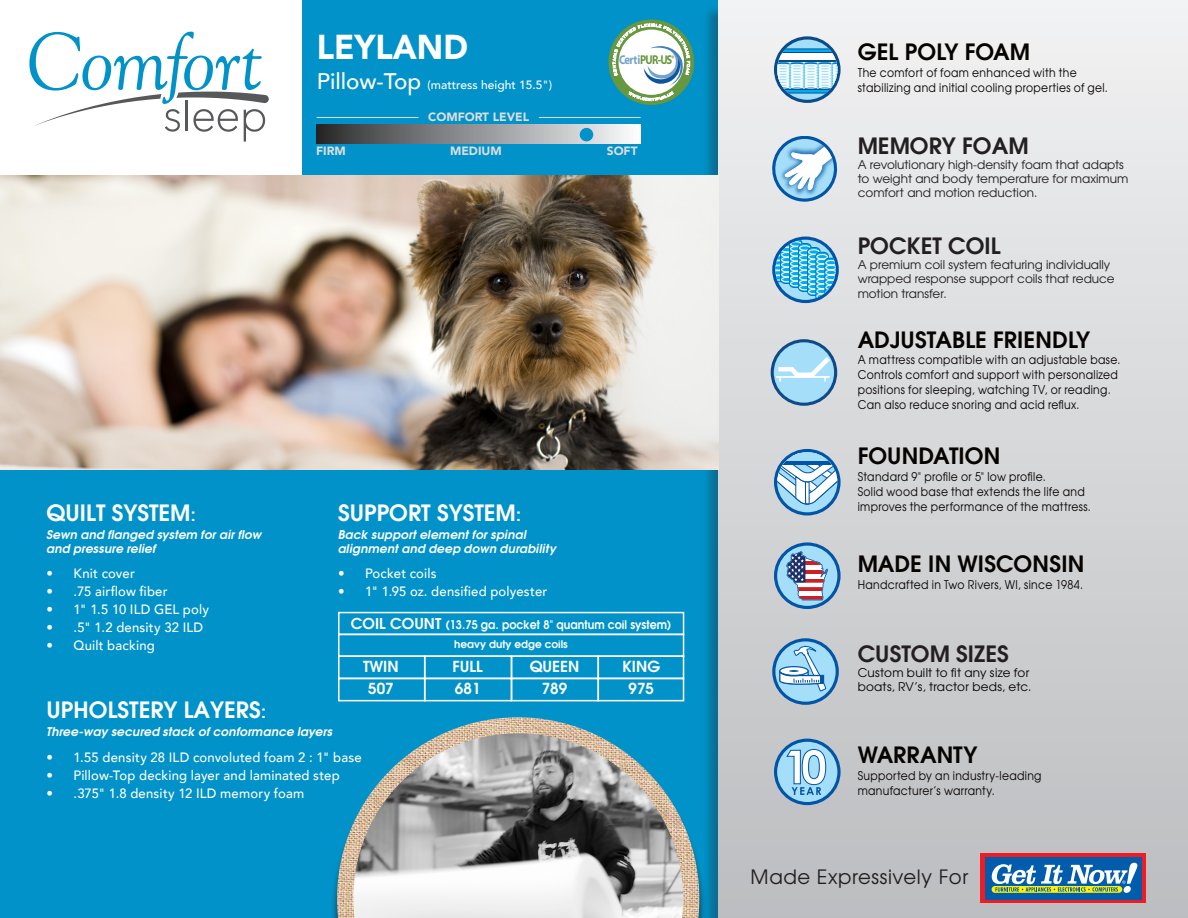
<style>
.page{position:relative;width:1188px;height:918px;background:#fff}
.page>*{position:absolute;margin:0;border:0;box-sizing:border-box;transform-origin:0 0}
.t1{font:900 34.5px "Avenir";color:#fff;scale:.94 1}
.t2{font:600 22.5px "Avant Garde";color:#070301}
.t3{font:600 22.5px "Avant Garde";color:#fff}
.t4{font:600 22.5px "Avant Garde";color:#231f20}
.t5{font:19.65px "Te X Gyre Adventor";letter-spacing:.03em;color:#231f20}
.t6{font:600 15.3px "Avant Garde";color:#fff}
.t7{font:500 13.5px "Avenir";letter-spacing:.015em;color:#fff}
.t8{font:700 12.75px "Myriad Pro";letter-spacing:-.05em;color:#67973f;scale:.83 1}
.t9{font:12px/15px "Te X Gyre Adventor";letter-spacing:.03em;color:#070301;scale:.9 1}
.t10{font:12px/14.4px "Te X Gyre Adventor";color:#231f20}
.t11{font:italic 700 12px "Te X Gyre Adventor";letter-spacing:.015em;color:#fff}
.t12{font:12px "Te X Gyre Adventor";letter-spacing:.03em;color:#070301}
.t13{font:600 12px "Avant Garde";color:#fff;scale:.92 1}
.t14{font:500 12px "Avenir";color:#fff}
.t15{font:900 12px "Avenir";color:#dcdddf}
.t16{font:600 10.5px "Avant Garde";color:#fff}
.s1{font-size:22.5px}
.s2{color:#74a3cb}
.s3{font-size:15px}
.s4{font-family:"Avenir";font-weight:500;font-size:13.5px}
</style>
<div class="page">
<div style="left:0;top:0;width:852px;height:918px;background:#0092c8"></div>
<div style="left:0;top:0;width:301px;height:177px;background:#fff"></div>
<svg style="left:29px;top:32px;width:240px;height:110px"></svg>
<div style="left:702px;top:4px;width:486px;height:914px;background:#231f20;opacity:.33"></div>
<div style="left:719px;top:0;width:469px;height:918px;background:linear-gradient(to bottom,#f1f2f3,#bcbdc0)"></div>
<div style="left:316px;top:125px;width:324px;height:18px;background:linear-gradient(to right,#2d2d2f,#f8fbfe)"></div>
<div style="left:580px;top:128px;width:13px;height:13px;background:#0092c8;border-radius:50%"></div>
<hr style="left:317px;top:117px;width:101px;height:1px;background:#dcdddf">
<hr style="left:539px;top:117px;width:102px;height:1px;background:#dcdddf">
<svg style="left:774px;top:36px;width:67px;height:67px;background:#9fc7e0"></svg>
<svg style="left:774px;top:542px;width:67px;height:67px;background:#94aac6"></svg>
<svg style="left:774px;top:739px;width:67px;height:66px;background:#93bedc"></svg>
<svg style="left:772px;top:638px;width:67px;height:67px;background:#92bedc"></svg>
<div style="left:338px;top:612px;width:346px;height:23px;border:2px solid #fff"></div>
<div style="left:338px;top:634px;width:346px;height:23px;border:2px solid #fff"></div>
<div style="left:338px;top:655px;width:87px;height:24px;border:2px solid #fff"></div>
<div style="left:338px;top:678px;width:87px;height:23px;border:2px solid #fff"></div>
<div style="left:424px;top:655px;width:88px;height:24px;border:2px solid #fff"></div>
<div style="left:424px;top:678px;width:88px;height:23px;border:2px solid #fff"></div>
<div style="left:511px;top:655px;width:88px;height:24px;border:2px solid #fff"></div>
<div style="left:511px;top:678px;width:88px;height:23px;border:2px solid #fff"></div>
<div style="left:598px;top:655px;width:86px;height:24px;border:2px solid #fff"></div>
<div style="left:598px;top:678px;width:86px;height:23px;border:2px solid #fff"></div>
<svg style="left:772px;top:136px;width:66px;height:66px;background:#a5cae4"></svg>
<svg style="left:772px;top:237px;width:67px;height:66px;background:#70bce2"></svg>
<svg style="left:774px;top:449px;width:67px;height:66px;background:#9bc0dd"></svg>
<div style="left:330px;top:723px;width:376px;height:195px;background:#231f20;opacity:.75"></div>
<img style="left:337px;top:717px;width:362px;height:201px">
<img style="left:353px;top:733px;width:330px;height:185px">
<img style="left:0;top:176px;width:719px;height:294px">
<svg style="left:771px;top:339px;width:66px;height:67px;background:#a0cae2"></svg>
<hr style="left:776px;top:376px;width:54px;height:2px;background:#fff">
<div style="left:981px;top:853px;width:165px;height:50px;background:#ee1d23"></div>
<div style="left:985px;top:857px;width:157px;height:42px;background:#015dab"></div>
<svg style="left:992px;top:863px;width:146px;height:30px"></svg>
<svg style="left:609px;top:20px;width:85px;height:85px"></svg>
<p class="t1" style="left:317px;top:17px;width:163px">LEYLAND</p>
<p class="t14" style="left:317px;top:75px;width:237px"><span class="s1">Pillow-Top</span> (mattress height 15.5")</p>
<p class="t15" style="left:428px;top:107px;width:103px">COMFORT LEVEL</p>
<p class="t8" style="left:619px;top:52px;width:68px"><span class="s2">Certi</span>PUR-US<sup>®</sup></p>
<p class="t15" style="left:316px;top:141px;width:31px">FIRM</p>
<p class="t15" style="left:450px;top:141px;width:53px">MEDIUM</p>
<p class="t15" style="left:607px;top:141px;width:32px">SOFT</p>
<p class="t3" style="left:46px;top:495px;width:152px">QUILT SYSTEM:</p>
<p class="t3" style="left:338px;top:495px;width:186px">SUPPORT SYSTEM:</p>
<p class="t11" style="left:46px;top:524px;width:217px">Sewn and flanged system for air flow</p>
<p class="t11" style="left:46px;top:538px;width:111px">and pressure relief</p>
<p class="t11" style="left:338px;top:524px;width:190px">Back support element for spinal</p>
<p class="t11" style="left:338px;top:538px;width:220px">alignment and deep down durability</p>
<p class="t7" style="left:46px;top:561px;width:90px">• Knit cover</p>
<p class="t7" style="left:46px;top:579px;width:123px">• .75 airflow fiber</p>
<p class="t7" style="left:46px;top:597px;width:164px">• 1" 1.5 10 ILD GEL poly</p>
<p class="t7" style="left:46px;top:615px;width:158px">• .5" 1.2 density 32 ILD</p>
<p class="t7" style="left:46px;top:633px;width:110px">• Quilt backing</p>
<p class="t7" style="left:338px;top:561px;width:100px">• Pocket coils</p>
<p class="t7" style="left:338px;top:579px;width:211px">• 1" 1.95 oz. densified polyester</p>
<p class="t13" style="left:351px;top:615px;width:350px"><span class="s3">COIL COUNT</span> (13<span class="s4">.</span>75 ga<span class="s4">.</span> pocket 8" quantum coil system)</p>
<p class="t16" style="left:454px;top:636px;width:115px">heavy duty edge coils</p>
<p class="t6" style="left:363px;top:655px;width:37px">TWIN</p>
<p class="t6" style="left:368px;top:677px;width:27px">507</p>
<p class="t6" style="left:530px;top:655px;width:51px">QUEEN</p>
<p class="t6" style="left:542px;top:677px;width:27px">789</p>
<p class="t6" style="left:622px;top:655px;width:39px">KING</p>
<p class="t6" style="left:629px;top:677px;width:27px">975</p>
<p class="t6" style="left:453px;top:655px;width:32px">FULL</p>
<p class="t6" style="left:455px;top:677px;width:27px">681</p>
<p class="t3" style="left:46px;top:693px;width:222px">UPHOLSTERY LAYERS:</p>
<p class="t7" style="left:46px;top:746px;width:317px">• 1.55 density 28 ILD convoluted foam 2 : 1" base</p>
<p class="t7" style="left:46px;top:764px;width:295px">• Pillow-Top decking layer and laminated step</p>
<p class="t7" style="left:46px;top:782px;width:259px">• .375" 1.8 density 12 ILD memory foam</p>
<p class="t11" style="left:46px;top:721px;width:287px">Three-way secured stack of conformance layers</p>
<p class="t2" style="left:858px;top:34px;width:174px">GEL POLY FOAM</p>
<p class="t9" style="left:858px;top:64px;width:245px">The comfort of foam enhanced with the</p>
<p class="t9" style="left:858px;top:79px;width:279px">stabilizing and initial cooling properties of gel.</p>
<p class="t4" style="left:858px;top:128px;width:172px">MEMORY FOAM</p>
<p class="t10" style="left:858px;top:156px;width:272px">A revolutionary high-density foam that adapts to weight and body temperature for maximum comfort and motion reduction.</p>
<p class="t4" style="left:858px;top:229px;width:145px">POCKET COIL</p>
<p class="t10" style="left:858px;top:256px;width:259px">A premium coil system featuring individually wrapped response support coils that reduce motion transfer.</p>
<p class="t2" style="left:858px;top:322px;width:234px">ADJUSTABLE FRIENDLY</p>
<p class="t9" style="left:858px;top:351px;width:293px">A mattress compatible with an adjustable base.</p>
<p class="t9" style="left:858px;top:366px;width:291px">Controls comfort and support with personalized</p>
<p class="t9" style="left:858px;top:381px;width:283px">positions for sleeping, watching TV, or reading.<br>Can also reduce snoring and acid reflux.</p>
<p class="t2" style="left:858px;top:439px;width:144px">FOUNDATION</p>
<p class="t9" style="left:858px;top:468px;width:261px">Standard 9" profile or 5" low profile.<br>Solid wood base that extends the life and improves the performance of the mattress.</p>
<p class="t2" style="left:858px;top:546px;width:228px">MADE IN WISCONSIN</p>
<p class="t9" style="left:858px;top:576px;width:252px">Handcrafted in Two Rivers, WI, since 1984.</p>
<p class="t4" style="left:858px;top:636px;width:153px">CUSTOM SIZES</p>
<p class="t12" style="left:858px;top:663px;width:173px">Custom built to fit any size for</p>
<p class="t12" style="left:858px;top:677px;width:175px">boats, RV’s, tractor beds, etc.</p>
<p class="t2" style="left:858px;top:738px;width:121px">WARRANTY</p>
<p class="t9" style="left:858px;top:767px;width:206px">Supported by an industry-leading</p>
<p class="t9" style="left:858px;top:782px;width:154px">manufacturer’s warranty.</p>
<p class="t5" style="left:751px;top:861px;width:219px">Made Expressively For</p>
</div>
